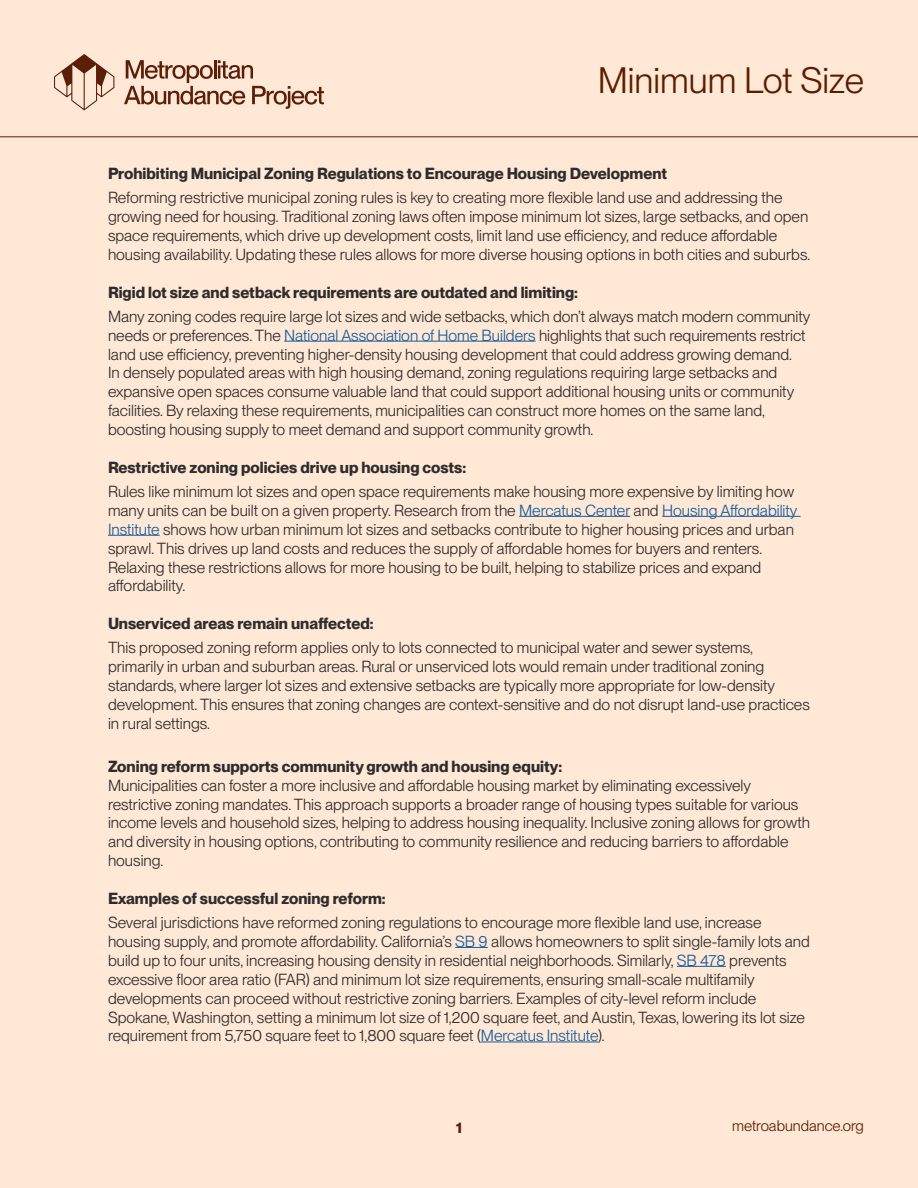
<style>
.page{position:relative;width:918px;height:1188px;background:#ffe8d6}
.page>*{position:absolute;margin:0;border:0;box-sizing:border-box;transform-origin:0 0}
.t1{font:36px "PP Neue Montreal";color:#5d1c00}
.t2{font:15.75px/18.9px "PP Neue Montreal";color:#2d2d2d}
.t3{font:700 15.75px "PP Neue Montreal";color:#2d2d2d}
.t4{font:15px "PP Neue Montreal";color:#5d1c00}
.t5{font:700 15px "PP Neue Montreal";color:#5d1c00}
.s1{color:#175d9e}
</style>
<div class="page">
<svg style="left:54px;top:54px;width:60px;height:56px"></svg>
<svg style="left:124px;top:60px;width:200px;height:49px"></svg>
<hr style="left:0;top:136px;width:918px;height:1px;background:#5d1c00">
<hr style="left:284px;top:341px;width:252px;height:1px;background:#175d9e">
<hr style="left:519px;top:516px;width:111px;height:1px;background:#175d9e">
<hr style="left:662px;top:516px;width:139px;height:1px;background:#175d9e">
<hr style="left:108px;top:535px;width:52px;height:1px;background:#175d9e">
<hr style="left:455px;top:947px;width:33px;height:1px;background:#175d9e">
<hr style="left:677px;top:966px;width:49px;height:1px;background:#175d9e">
<hr style="left:481px;top:1042px;width:117px;height:1px;background:#175d9e">
<p class="t1" style="left:598px;top:59px;width:268px">Minimum Lot Size</p>
<p class="t3" style="left:108px;top:164px;width:561px">Prohibiting Municipal Zoning Regulations to Encourage Housing Development</p>
<p class="t2" style="left:108px;top:188px;width:704px">Reforming restrictive municipal zoning rules is key to creating more flexible land use and addressing the growing need for housing. Traditional zoning laws often impose minimum lot sizes, large setbacks, and open space requirements, which drive up development costs, limit land use efficiency, and reduce affordable housing availability. Updating these rules allows for more diverse housing options in both cities and suburbs.</p>
<p class="t3" style="left:108px;top:283px;width:472px">Rigid lot size and setback requirements are outdated and limiting:</p>
<p class="t2" style="left:108px;top:307px;width:704px">Many zoning codes require large lot sizes and wide setbacks, which don’t always match modern community needs or preferences. The <span class="s1">National Association of Home Builders</span> highlights that such requirements restrict land use efficiency, preventing higher-density housing development that could address growing demand.<br>In densely populated areas with high housing demand, zoning regulations requiring large setbacks and expansive open spaces consume valuable land that could support additional housing units or community facilities. By relaxing these requirements, municipalities can construct more homes on the same land, boosting housing supply to meet demand and support community growth.</p>
<p class="t3" style="left:108px;top:458px;width:360px">Restrictive zoning policies drive up housing costs:</p>
<p class="t2" style="left:108px;top:482px;width:691px">Rules like minimum lot sizes and open space requirements make housing more expensive by limiting how many units can be built on a given property. Research from the <span class="s1">Mercatus Center</span> and <span class="s1">Housing Affordability Institute</span> shows how urban minimum lot sizes and setbacks contribute to higher housing prices and urban sprawl. This drives up land costs and reduces the supply of affordable homes for buyers and renters.<br>Relaxing these restrictions allows for more housing to be built, helping to stabilize prices and expand affordability.</p>
<p class="t3" style="left:108px;top:614px;width:267px">Unserviced areas remain unaffected:</p>
<p class="t2" style="left:108px;top:638px;width:703px">This proposed zoning reform applies only to lots connected to municipal water and sewer systems, primarily in urban and suburban areas. Rural or unserviced lots would remain under traditional zoning standards, where larger lot sizes and extensive setbacks are typically more appropriate for low-density development. This ensures that zoning changes are context-sensitive and do not disrupt land-use practices in rural settings.</p>
<p class="t3" style="left:108px;top:757px;width:456px">Zoning reform supports community growth and housing equity:</p>
<p class="t2" style="left:108px;top:776px;width:704px">Municipalities can foster a more inclusive and affordable housing market by eliminating excessively restrictive zoning mandates. This approach supports a broader range of housing types suitable for various income levels and household sizes, helping to address housing inequality. Inclusive zoning allows for growth and diversity in housing options, contributing to community resilience and reducing barriers to affordable housing.</p>
<p class="t3" style="left:108px;top:889px;width:279px">Examples of successful zoning reform:</p>
<p class="t2" style="left:108px;top:913px;width:704px">Several jurisdictions have reformed zoning regulations to encourage more flexible land use, increase housing supply, and promote affordability. California’s <span class="s1">SB 9</span> allows homeowners to split single-family lots and build up to four units, increasing housing density in residential neighborhoods. Similarly, <span class="s1">SB 478</span> prevents excessive floor area ratio (FAR) and minimum lot size requirements, ensuring small-scale multifamily developments can proceed without restrictive zoning barriers. Examples of city-level reform include Spokane, Washington, setting a minimum lot size of 1,200 square feet, and Austin, Texas, lowering its lot size requirement from 5,750 square feet to 1,800 square feet (<span class="s1">Mercatus Institute</span>).</p>
<p class="t5" style="left:456px;top:1119px;width:7px">1</p>
<p class="t4" style="left:732px;top:1117px;width:133px">metroabundance.org</p>
</div>
